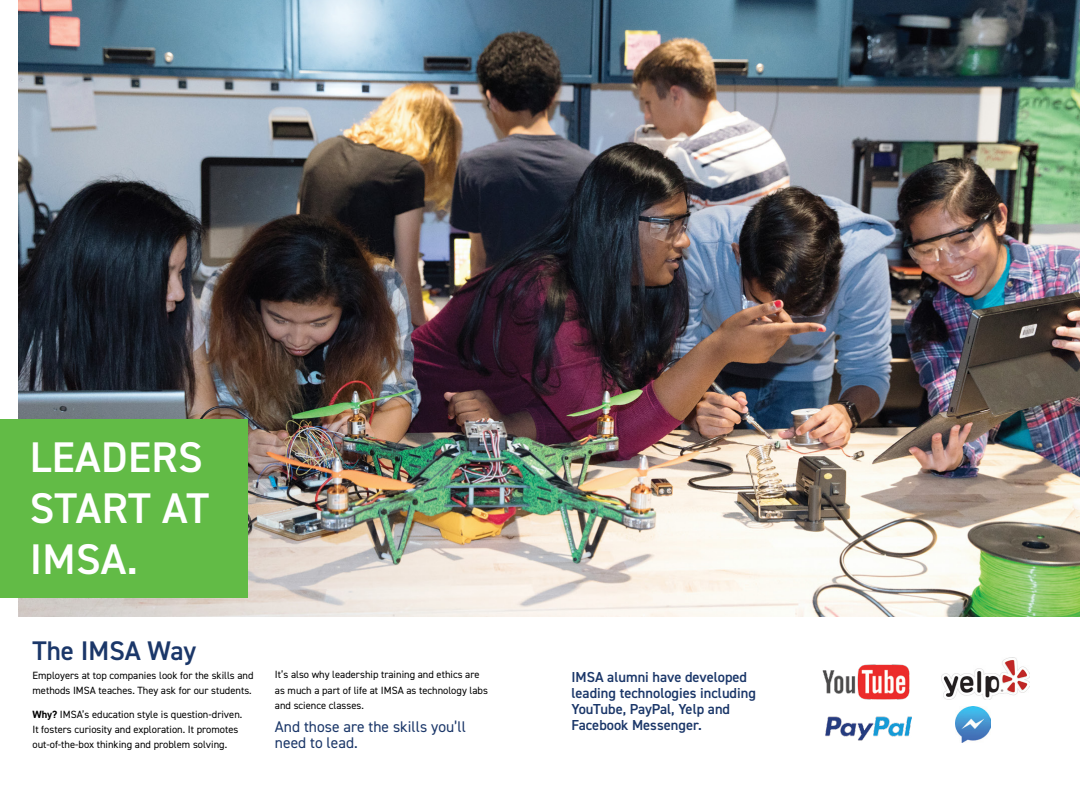
<style>
.page{position:relative;width:1080px;height:792px;background:#fff}
.page>*{position:absolute;margin:0;border:0;box-sizing:border-box;transform-origin:0 0}
.t1{font:600 43px/51px "DIN2014";letter-spacing:.01em;color:#fff}
.t2{font:600 27px "DIN2014";color:#1b3769}
.t3{font:15.5px/16px "DIN2014";color:#1b3769}
.t4{font:600 14.5px/16px "DIN2014";color:#1b3769}
.t5{font:10.5px/15px "DIN2014";color:#000}
.s1{font-weight:700}
</style>
<div class="page">
<img style="left:18px;top:0;width:1062px;height:616px">
<div style="left:0;top:419px;width:248px;height:178px;background:#62bb46"></div>
<img style="left:822px;top:664px;width:88px;height:36px">
<img style="left:825px;top:716px;width:86px;height:25px">
<img style="left:942px;top:657px;width:88px;height:43px">
<img style="left:955px;top:707px;width:35px;height:35px">
<h1 class="t1" style="left:30px;top:430px;width:181px">LEADERS<br>START AT<br>IMSA.</h1>
<h2 class="t2" style="left:32px;top:633px;width:165px">The IMSA Way</h2>
<p class="t5" style="left:32px;top:667px;width:223px">Employers at top companies look for the skills and methods IMSA teaches. They ask for our students.</p>
<p class="t5" style="left:32px;top:706px;width:211px"><span class="s1">Why?</span> IMSA’s education style is question-driven.<br>It fosters curiosity and exploration. It promotes out-of-the-box thinking and problem solving.</p>
<p class="t5" style="left:275px;top:667px;width:214px">It’s also why leadership training and ethics are as much a part of life at IMSA as technology labs and science classes.</p>
<h3 class="t3" style="left:275px;top:719px;width:193px">And those are the skills you’ll need to lead.</h3>
<h3 class="t4" style="left:572px;top:669px;width:186px">IMSA alumni have developed leading technologies including<br>YouTube, PayPal, Yelp and<br>Facebook Messenger.</h3>
</div>
